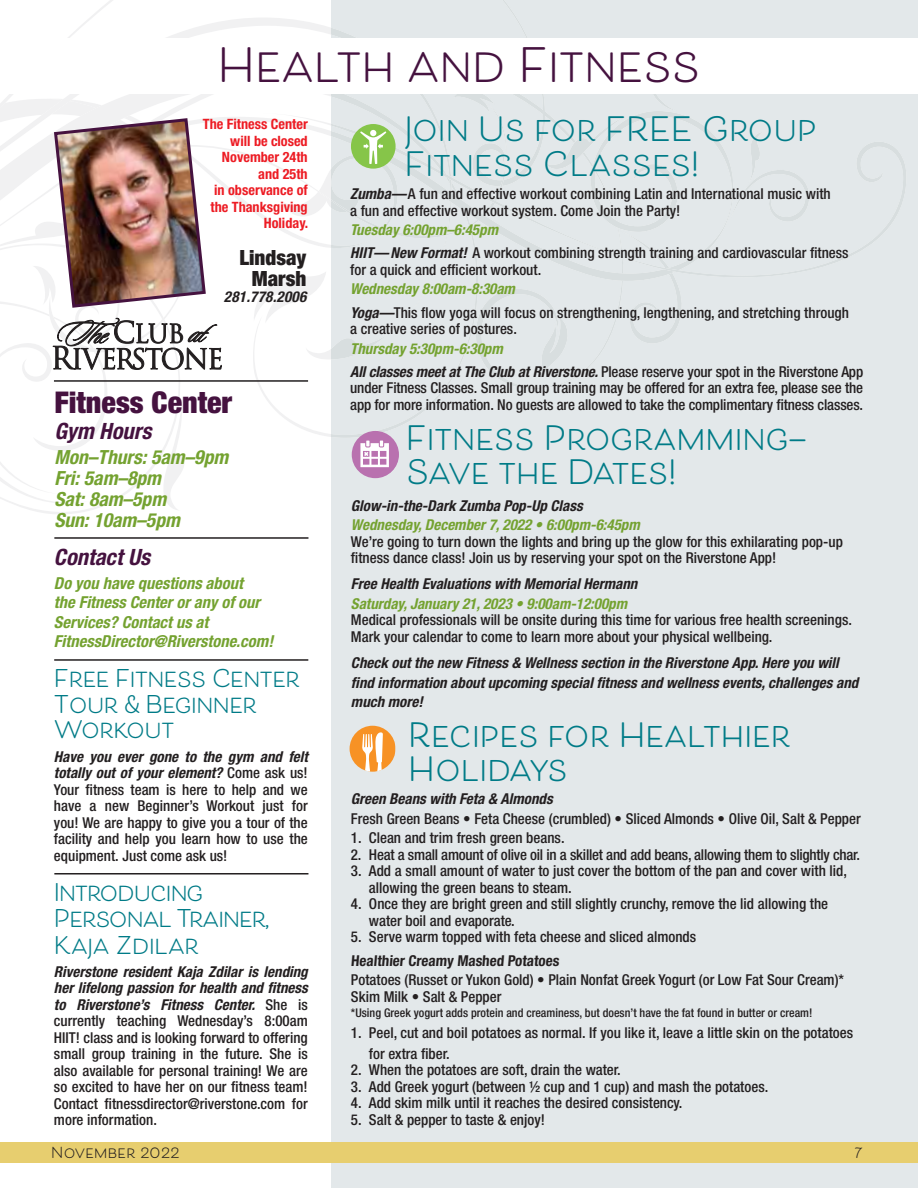
<style>
.page{position:relative;width:918px;height:1188px;background:#fff}
.page>*{position:absolute;margin:0;border:0;box-sizing:border-box;transform-origin:0 0}
.t1{font:700 46.5px "Beloved Sans Basic";color:#45123f}
.t2{font:700 33px/34.5px "Beloved Sans Basic";color:#007b87}
.t3{font:900 condensed 30px "Helvetica Neue";color:#45123f}
.t4{font:700 24px/25.5px "Beloved Sans Basic";letter-spacing:-.02em;color:#007b87}
.t5{font:700 24px/26.2px "Beloved Sans Basic";letter-spacing:-.04em;color:#007b87}
.t6{font:italic 700 condensed 22.5px "Helvetica Neue";color:#45123f}
.t7{font:900 condensed 21px/21px "Helvetica Neue";color:#231f20;text-align:center}
.t8{font:italic 700 condensed 19.5px/21px "Helvetica Neue";color:#74a230}
.t9{font:italic 700 condensed 16.5px/19.5px "Helvetica Neue";color:#74a230}
.t10{font:500 condensed 15px/16.5px "Helvetica Neue";color:#231f20}
.t11{font:italic 700 condensed 15px/19.5px "Helvetica Neue";color:#231f20}
.t12{font:italic 700 condensed 15px "Helvetica Neue";color:#74a230}
.t13{font:700 condensed 15px "Helvetica Neue";color:#231f20}
.t14{font:700 15px "Beloved Sans Basic";letter-spacing:.02em;color:#231f20}
.t15{font:700 condensed 14.25px/16.5px "Helvetica Neue";color:#ed1c24;text-align:right}
.t16{font:500 condensed 12px "Helvetica Neue";color:#231f20}
.s1{font-weight:700;font-style:italic}
.s2{font-weight:700;font-style:italic;color:#74a230}
</style>
<div class="page">
<div style="left:331px;top:0;width:587px;height:1188px;background:#e3e8ea"></div>
<div style="left:810px;top:124px;width:96px;height:153px;background:#e3e8ea"></div>
<div style="left:0;top:1142px;width:918px;height:21px;background:#e7ce6f"></div>
<div style="left:0;top:38px;width:918px;height:55px;background:#fff"></div>
<hr style="left:54px;top:659px;width:254px;height:2px;background:#231f20">
<svg style="left:0;top:0;width:810px;height:511px"></svg>
<svg style="left:344px;top:722px;width:52px;height:54px;background:#efc595"></svg>
<hr style="left:54px;top:873px;width:254px;height:1px;background:#231f20">
<hr style="left:54px;top:537px;width:254px;height:2px;background:#231f20">
<h1 class="t1" style="left:217px;top:39px;width:485px">Health and Fitness</h1>
<p class="t15" style="left:203px;top:118px;width:107px">The Fitness Center will be closed<br>November 24th and 25th<br>in observance of the Thanksgiving<br>Holiday.</p>
<h3 class="t7" style="left:239px;top:249px;width:68px">Lindsay<br>Marsh</h3>
<p class="t11" style="left:224px;top:289px;width:87px">281.778.2006</p>
<h3 class="t3" style="left:54px;top:392px;width:179px">Fitness Center</h3>
<h3 class="t6" style="left:54px;top:423px;width:103px">Gym Hours</h3>
<h3 class="t8" style="left:54px;top:449px;width:179px">Mon–Thurs:5am–9pm<br>Fri:5am–8pm<br>Sat:8am–5pm<br>Sun:10am–5pm</h3>
<h3 class="t6" style="left:54px;top:549px;width:102px">Contact Us</h3>
<p class="t9" style="left:54px;top:575px;width:224px">Do you have questions about<br>the Fitness Centerorany of our<br>Services? Contact us at<br>FitnessDirector@Riverstone.com!</p>
<h3 class="t4" style="left:54px;top:666px;width:248px">Free Fitness Center<br>Tour &amp; Beginner<br>Workout</h3>
<p class="t10" style="left:54px;top:750px;width:255px;text-align:justify"><span class="s1">Have you ever gone to the gym and felt totally out of your element?</span> C o m e a s k u s !<br>Your fitness team is here to help and we have a new Beginner’s Workout just for you! We are happy to give you a tour of the facility and help you learn how to use the equipment. Just come ask us!</p>
<h3 class="t5" style="left:54px;top:880px;width:216px">Introducing<br>Personal Trainer,<br>Kaja Zdilar</h3>
<p class="t10" style="left:54px;top:965px;width:258px"><span class="s1">Riverstone resident Kaja Zdilar is lending her lifelong passion for health and fitness to Riverstone’s Fitness Center.</span> S h e i s currently teaching Wednesday’s 8:00am HIIT! class and is looking forward to offering small group training in the future. She is also available for personal training! We are so excited to have her on our fitness team!<br>Contact fitnessdirector@riverstone.com for more information.</p>
<h2 class="t2" style="left:404px;top:113px;width:414px">Join Us for FREE Group<br>Fitness Classes!</h2>
<p class="t10" style="left:350px;top:187px;width:482px"><span class="s1">Zumba—</span>A fun and effective workout combining Latin and International music with a fun and effective workout system. Come Join the Party!</p>
<p class="t10" style="left:350px;top:220px;width:500px;line-height:23.2px"><span class="s2">Tuesday 6:00pm–6:45pm<br></span><span class="s1">HIIT—New Format!</span> A workout combining strength training and cardiovascular fitness</p>
<p class="t10" style="left:350px;top:263px;width:193px">for a quick and efficient workout.</p>
<p class="t10" style="left:350px;top:279px;width:500px;line-height:23.2px"><span class="s2">Wednesday 8:00am-8:30am<br></span><span class="s1">Yoga—</span>This flow yoga will focus on strengthening, lengthening, and stretching through</p>
<p class="t10" style="left:350px;top:322px;width:168px">a creative series of postures.</p>
<p class="t10" style="left:350px;top:339px;width:514px;line-height:23.2px"><span class="s2">Thursday 5:30pm-6:30pm<br></span><span class="s1">Allclasses meet at The Club at Riverstone.</span>Please reserve your spot in the Riverstone App</p>
<p class="t10" style="left:350px;top:382px;width:514px">under Fitness Classes. Small group training may be offered for an extra fee, please see the app for more information. No guests are allowed to take the complimentary fitness classes.</p>
<h2 class="t2" style="left:406px;top:421px;width:402px">Fitness Programming—<br>Save the Dates!</h2>
<p class="t11" style="left:351px;top:497px;width:236px">Glow-in-the-Dark Zumba Pop-Up Class</p>
<p class="t12" style="left:351px;top:520px;width:293px">Wednesday,December7,2022 • 6:00pm-6:45pm</p>
<p class="t10" style="left:351px;top:535px;width:493px">We’re going to turn down the lights and bring up the glow for this exhilarating pop-up fitness dance class! Join us by reserving your spot on the Riverstone App!</p>
<p class="t11" style="left:351px;top:576px;width:291px">Free Health Evaluations with MemorialHermann</p>
<p class="t12" style="left:351px;top:598px;width:281px">Saturday,January 21,2023 • 9:00am-12:00pm</p>
<p class="t10" style="left:351px;top:614px;width:503px">Medical professionals will be onsite during this time for various free health screenings.<br>Mark your calendar to come to learn more about your physical wellbeing.</p>
<p class="t11" style="left:351px;top:655px;width:512px">Check out the new Fitness &amp; Wellness section in the Riverstone App.Here you will find information about upcoming specialfitness and wellness events,challenges and much more!</p>
<h2 class="t2" style="left:408px;top:718px;width:384px">Recipes for Healthier<br>Holidays</h2>
<p class="t11" style="left:351px;top:791px;width:206px">Green Beans with Feta &amp; Almonds</p>
<p class="t10" style="left:351px;top:812px;width:511px">Fresh Green Beans • Feta Cheese (crumbled) • Sliced Almonds • Olive Oil, Salt &amp; Pepper</p>
<p class="t10" style="left:351px;top:832px;width:215px">1. Clean and trim fresh green beans.</p>
<p class="t10" style="left:351px;top:848px;width:510px">2. Heat a small amount of olive oil in a skillet and add beans, allowing them to slightly char.</p>
<p class="t10" style="left:369px;top:865px;width:479px;text-indent:-18px">3. Add a small amount of water to just cover the bottom of the pan and cover with lid, allowing the green beans to steam.</p>
<p class="t10" style="left:369px;top:898px;width:461px;text-indent:-18px">4. Once they are bright green and still slightly crunchy, remove the lid allowing the water boil and evaporate.</p>
<p class="t10" style="left:351px;top:931px;width:347px">5. Serve warm topped with feta cheese and sliced almonds</p>
<p class="t13" style="left:351px;top:955px;width:211px">Healthier Creamy Mashed Potatoes</p>
<p class="t10" style="left:351px;top:973px;width:495px">Potatoes (Russet or Yukon Gold) • Plain Nonfat Greek Yogurt (or Low Fat Sour Cream)*<br>Skim Milk • Salt &amp; Pepper</p>
<p class="t16" style="left:351px;top:1008px;width:463px">*Using Greek yogurt adds protein and creaminess, but doesn’t have the fat found in butter or cream!</p>
<p class="t10" style="left:369px;top:1024px;width:486px;line-height:21px;text-indent:-18px">1. Peel, cut and boil potatoes as normal. If you like it, leave a little skin on the potatoes for extra fiber.</p>
<p class="t10" style="left:351px;top:1063px;width:271px">2. When the potatoes are soft, drain the water.</p>
<p class="t10" style="left:351px;top:1080px;width:419px">3. Add Greek yogurt (between ½ cup and 1 cup) and mash the potatoes.</p>
<p class="t10" style="left:351px;top:1096px;width:333px">4. Add skim milk until it reaches the desired consistency.</p>
<p class="t10" style="left:351px;top:1113px;width:195px">5. Salt &amp; pepper to taste &amp; enjoy!</p>
<p class="t14" style="left:51px;top:1144px;width:130px">November 2022</p>
<p class="t14" style="left:854px;top:1144px;width:10px">7</p>
</div>
